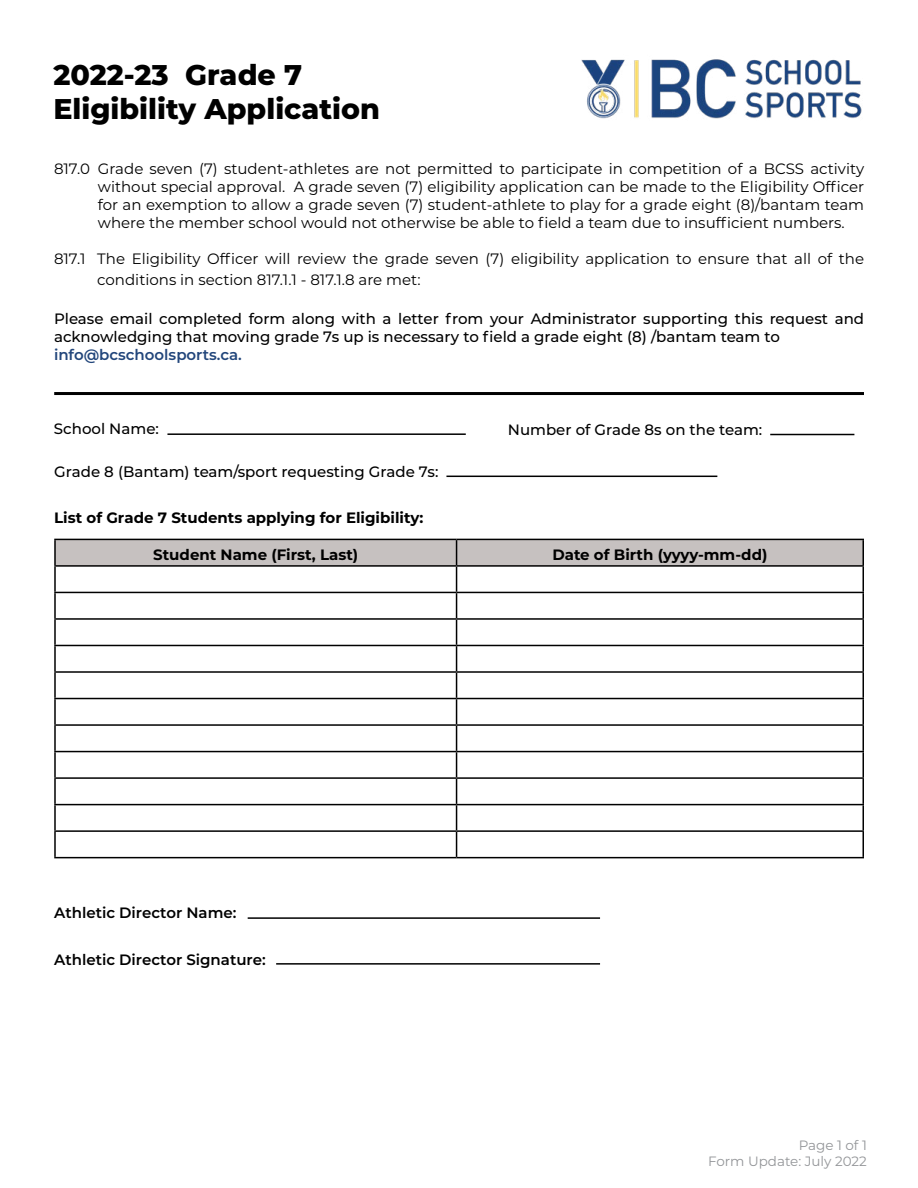
<style>
.page{position:relative;width:918px;height:1188px;background:#fff}
.page>*{position:absolute;margin:0;border:0;box-sizing:border-box;transform-origin:0 0}
.t1{font:800 28.5px/34.2px "Montserrat";color:#000}
.t2{font:15px/18px "Montserrat";color:#000;text-align:justify}
.t3{font:500 15px/18px "Montserrat";color:#000}
.t4{font:700 15px "Montserrat";color:#000}
.t5{font:600 15px "Montserrat";color:#000}
.t6{font:600 15px "Montserrat";color:#22467b}
.t7{font:13.5px/16.2px "Montserrat";color:#939598;text-align:right}
</style>
<div class="page">
<hr style="left:54px;top:392px;width:810px;height:3px;background:#000">
<hr style="left:54px;top:539px;width:403px;height:1px;background:#000">
<hr style="left:54px;top:540px;width:2px;height:25px;background:#000">
<hr style="left:457px;top:539px;width:407px;height:1px;background:#000">
<hr style="left:862px;top:540px;width:2px;height:25px;background:#000">
<hr style="left:54px;top:565px;width:403px;height:2px;background:#000">
<hr style="left:54px;top:567px;width:2px;height:25px;background:#000">
<hr style="left:457px;top:565px;width:407px;height:2px;background:#000">
<hr style="left:862px;top:567px;width:2px;height:25px;background:#000">
<hr style="left:54px;top:592px;width:403px;height:1px;background:#000">
<hr style="left:54px;top:593px;width:2px;height:25px;background:#000">
<hr style="left:457px;top:592px;width:407px;height:1px;background:#000">
<hr style="left:862px;top:593px;width:2px;height:25px;background:#000">
<hr style="left:54px;top:618px;width:403px;height:2px;background:#000">
<hr style="left:54px;top:620px;width:2px;height:25px;background:#000">
<hr style="left:457px;top:618px;width:407px;height:2px;background:#000">
<hr style="left:862px;top:620px;width:2px;height:25px;background:#000">
<hr style="left:54px;top:645px;width:403px;height:1px;background:#000">
<hr style="left:54px;top:646px;width:2px;height:25px;background:#000">
<hr style="left:457px;top:645px;width:407px;height:1px;background:#000">
<hr style="left:862px;top:646px;width:2px;height:25px;background:#000">
<hr style="left:54px;top:671px;width:403px;height:2px;background:#000">
<hr style="left:54px;top:673px;width:2px;height:25px;background:#000">
<hr style="left:457px;top:671px;width:407px;height:2px;background:#000">
<hr style="left:862px;top:673px;width:2px;height:25px;background:#000">
<hr style="left:54px;top:698px;width:403px;height:1px;background:#000">
<hr style="left:54px;top:699px;width:2px;height:25px;background:#000">
<hr style="left:457px;top:698px;width:407px;height:1px;background:#000">
<hr style="left:862px;top:699px;width:2px;height:25px;background:#000">
<hr style="left:54px;top:724px;width:403px;height:2px;background:#000">
<hr style="left:54px;top:726px;width:2px;height:25px;background:#000">
<hr style="left:457px;top:724px;width:407px;height:2px;background:#000">
<hr style="left:862px;top:726px;width:2px;height:25px;background:#000">
<hr style="left:54px;top:751px;width:403px;height:1px;background:#000">
<hr style="left:54px;top:752px;width:2px;height:25px;background:#000">
<hr style="left:457px;top:751px;width:407px;height:1px;background:#000">
<hr style="left:862px;top:752px;width:2px;height:25px;background:#000">
<hr style="left:54px;top:777px;width:403px;height:2px;background:#000">
<hr style="left:54px;top:779px;width:2px;height:25px;background:#000">
<hr style="left:457px;top:777px;width:407px;height:2px;background:#000">
<hr style="left:862px;top:779px;width:2px;height:25px;background:#000">
<hr style="left:54px;top:804px;width:403px;height:1px;background:#000">
<hr style="left:54px;top:805px;width:2px;height:25px;background:#000">
<hr style="left:457px;top:804px;width:407px;height:1px;background:#000">
<hr style="left:862px;top:805px;width:2px;height:25px;background:#000">
<hr style="left:54px;top:830px;width:403px;height:2px;background:#000">
<hr style="left:54px;top:832px;width:2px;height:25px;background:#000">
<hr style="left:457px;top:830px;width:407px;height:2px;background:#000">
<svg style="left:55px;top:539px;width:808px;height:318px"></svg>
<hr style="left:862px;top:832px;width:2px;height:25px;background:#000">
<hr style="left:54px;top:857px;width:403px;height:1px;background:#000">
<hr style="left:457px;top:857px;width:407px;height:1px;background:#000">
<hr style="left:167px;top:433px;width:299px;height:2px;background:#000">
<hr style="left:770px;top:434px;width:84px;height:1px;background:#000">
<hr style="left:446px;top:476px;width:271px;height:1px;background:#000">
<hr style="left:248px;top:917px;width:352px;height:2px;background:#000">
<hr style="left:276px;top:963px;width:324px;height:2px;background:#000">
<img style="left:581px;top:59px;width:281px;height:60px">
<h1 class="t1" style="left:53px;top:56px;width:328px">2022-23 Grade 7<br>Eligibility Application</h1>
<p class="t2" style="left:98px;top:159px;width:768px;text-indent:-44px">817.0 Grade seven (7) student-athletes are not permitted to participate in competition of a BCSS activity without special approval. A grade seven (7) eligibility application can be made to the Eligibility Officer for an exemption to allow a grade seven (7) student-athlete to play for a grade eight (8)/bantam team where the member school would not otherwise be able to field a team due to insufficient numbers.</p>
<p class="t2" style="left:97px;top:248px;width:768px;line-height:20.7px;text-indent:-43px">817.1 The Eligibility Officer will review the grade seven (7) eligibility application to ensure that all of the conditions in section 817.1.1 - 817.1.8 are met:</p>
<p class="t3" style="left:54px;top:309px;width:812px">Please email completed form along with a letter from your Administrator supporting this request and acknowledging that moving grade 7s up is necessary to field a grade eight (8) /bantam team to</p>
<p class="t6" style="left:54px;top:344px;width:189px">info@bcschoolsports.ca.</p>
<p class="t3" style="left:54px;top:419px;width:106px">School Name:</p>
<p class="t3" style="left:508px;top:420px;width:256px">Number of Grade 8s on the team:</p>
<p class="t3" style="left:54px;top:462px;width:386px">Grade 8 (Bantam) team/sport requesting Grade 7s:</p>
<p class="t4" style="left:54px;top:507px;width:371px">List of Grade 7 Students applying for Eligibility:</p>
<p class="t4" style="left:153px;top:544px;width:207px">Student Name (First, Last)</p>
<p class="t4" style="left:552px;top:544px;width:217px">Date of Birth (yyyy-mm-dd)</p>
<p class="t5" style="left:54px;top:902px;width:184px">Athletic Director Name:</p>
<p class="t5" style="left:54px;top:949px;width:213px">Athletic Director Signature:</p>
<p class="t7" style="left:708px;top:1137px;width:160px">Page 1 of 1<br>Form Update: July 2022</p>
</div>
